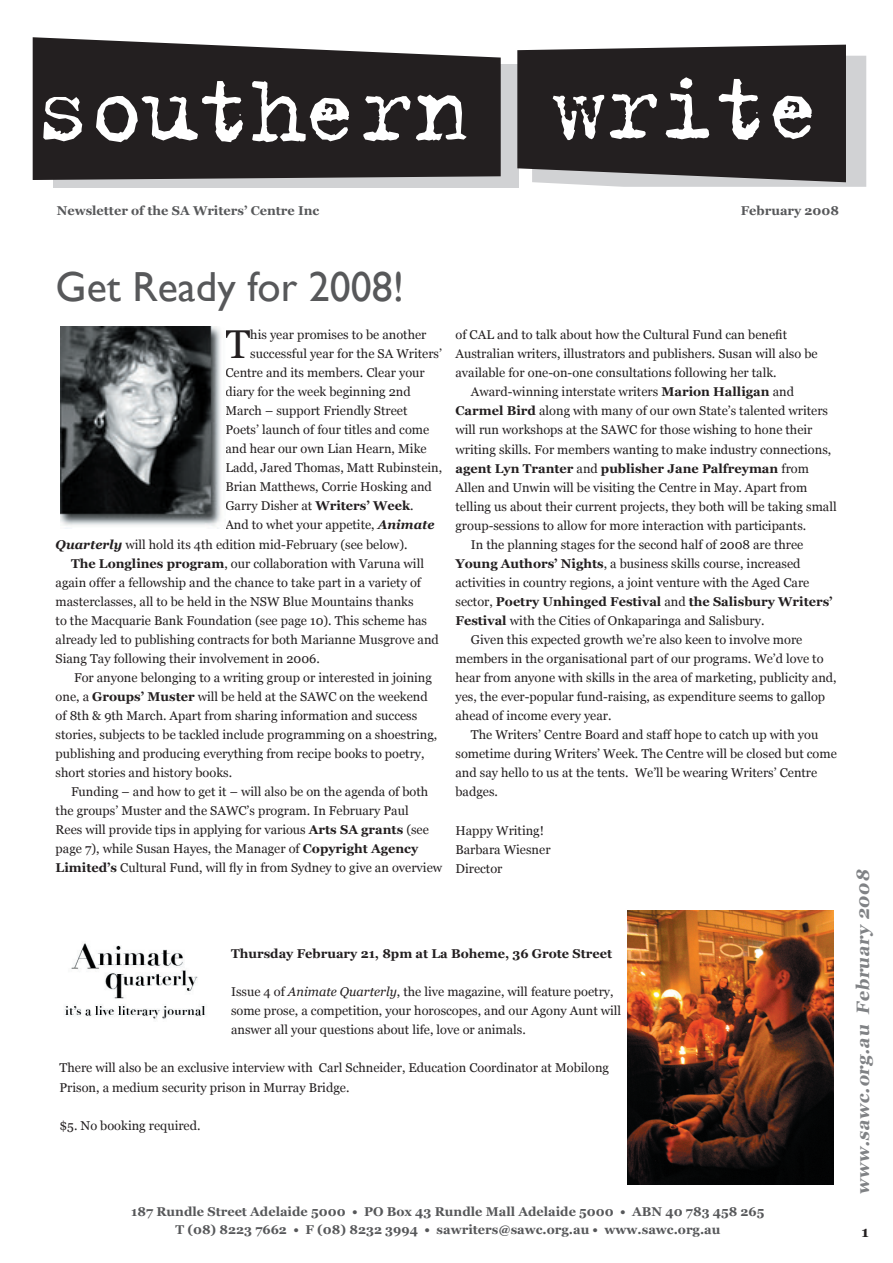
<style>
.page{position:relative;width:893px;height:1263px;background:#fff}
.page>*{position:absolute;margin:0;border:0;box-sizing:border-box;transform-origin:0 0}
.t1{font:42px "Gill Sans";color:#57585a}
.t2{font:40.2px "Georgia";color:#231f20}
.t3{font:italic 700 18px "Georgia";color:#808285}
.t4{font:700 15px "Georgia";color:#231f20}
.t5{font:12.75px/19px "Georgia";color:#231f20}
.t6{font:700 12.75px/18px "Georgia";color:#57585a;text-align:center}
.t7{font:700 12.75px "Georgia";color:#231f20}
.s1{font-weight:700}
.s2{font-weight:700;font-style:italic}
.s3{font-weight:400}
.s4{font-style:italic}
</style>
<div class="page">
<div style="left:53px;top:64px;width:465px;height:124px;background:#d1d2d4"></div>
<svg style="left:33px;top:37px;width:468px;height:143px;background:#3e3a3b"></svg>
<svg style="left:43px;top:97px;width:39px;height:44px;background:#838181"></svg>
<svg style="left:96px;top:81px;width:147px;height:61px;background:#646262"></svg>
<svg style="left:252px;top:81px;width:97px;height:61px;background:#6c696a"></svg>
<svg style="left:363px;top:94px;width:104px;height:47px;background:#726f70"></svg>
<svg style="left:517px;top:45px;width:349px;height:142px;background:#524f50"></svg>
<img style="left:64px;top:943px;width:142px;height:77px">
<img style="left:628px;top:910px;width:205px;height:274px">
<img style="left:60px;top:326px;width:161px;height:203px">
<p class="t6" style="left:57px;top:202px;width:264px">Newsletter of the SA Writers’ Centre Inc</p>
<p class="t6" style="left:741px;top:202px;width:100px">February 2008</p>
<h1 class="t1" style="left:56px;top:262px;width:350px">Get Ready for 2008!</h1>
<h2 class="t2" style="left:225px;top:321px;width:26px">T</h2>
<p class="t5" style="left:250px;top:325px;width:178px">his year promises to be another</p>
<p class="t5" style="left:250px;top:344px;width:193px">successful year for the SA Writers’</p>
<p class="t5" style="left:225px;top:363px;width:201px">Centre and its members. Clear your</p>
<p class="t5" style="left:225px;top:382px;width:187px">diary for the week beginning 2nd</p>
<p class="t5" style="left:225px;top:401px;width:184px">March – support Friendly Street</p>
<p class="t5" style="left:225px;top:420px;width:205px">Poets’ launch of four titles and come</p>
<p class="t5" style="left:225px;top:439px;width:203px">and hear our own Lian Hearn, Mike</p>
<p class="t5" style="left:225px;top:458px;width:218px">Ladd, Jared Thomas, Matt Rubinstein,</p>
<p class="t5" style="left:225px;top:477px;width:208px">Brian Matthews, Corrie Hosking and</p>
<p class="t5" style="left:225px;top:496px;width:190px">Garry Disher at <span class="s1">Writers’ Week</span>.</p>
<p class="t5" style="left:225px;top:515px;width:211px">And to whet your appetite, <span class="s2">Animate</span></p>
<p class="t5" style="left:56px;top:534px;width:353px"><span class="s2">Quarterly</span> will hold its 4th edition mid-February (see below).</p>
<p class="t5" style="left:71px;top:554px;width:354px"><span class="s1">The Longlines program</span>, our collaboration with Varuna will</p>
<p class="t5" style="left:56px;top:573px;width:367px">again offer a fellowship and the chance to take part in a variety of</p>
<p class="t5" style="left:56px;top:592px;width:359px">masterclasses, all to be held in the NSW Blue Mountains thanks</p>
<p class="t5" style="left:56px;top:611px;width:373px">to the Macquarie Bank Foundation (see page 10). This scheme has</p>
<p class="t5" style="left:56px;top:630px;width:385px">already led to publishing contracts for both Marianne Musgrove and</p>
<p class="t5" style="left:56px;top:649px;width:266px">Siang Tay following their involvement in 2006.</p>
<p class="t5" style="left:74px;top:668px;width:359px">For anyone belonging to a writing group or interested in joining</p>
<p class="t5" style="left:56px;top:687px;width:374px">one, a <span class="s1">Groups’ Muster</span> will be held at the SAWC on the weekend</p>
<p class="t5" style="left:56px;top:706px;width:363px">of 8th &amp; 9th March. Apart from sharing information and success</p>
<p class="t5" style="left:56px;top:725px;width:383px">stories, subjects to be tackled include programming on a shoestring,</p>
<p class="t5" style="left:56px;top:744px;width:370px">publishing and producing everything from recipe books to poetry,</p>
<p class="t5" style="left:56px;top:763px;width:178px">short stories and history books.</p>
<p class="t5" style="left:71px;top:782px;width:359px">Funding – and how to get it – will also be on the agenda of both</p>
<p class="t5" style="left:56px;top:801px;width:354px">the groups’ Muster and the SAWC’s program. In February Paul</p>
<p class="t5" style="left:56px;top:820px;width:375px">Rees will provide tips in applying for various <span class="s1">Arts SA grants</span> (see</p>
<p class="t5" style="left:56px;top:839px;width:364px">page 7), while Susan Hayes, the Manager of <span class="s1">Copyright Agency</span></p>
<p class="t5" style="left:56px;top:858px;width:388px"><span class="s1">Limited’s</span> Cultural Fund, will fly in from Sydney to give an overview</p>
<p class="t5" style="left:455px;top:325px;width:333px">of CAL and to talk about how the Cultural Fund can benefit</p>
<p class="t5" style="left:455px;top:344px;width:364px">Australian writers, illustrators and publishers. Susan will also be</p>
<p class="t5" style="left:455px;top:363px;width:323px">available for one-on-one consultations following her talk.</p>
<p class="t5" style="left:471px;top:382px;width:325px">Award-winning interstate writers <span class="s1">Marion Halligan</span> and</p>
<p class="t5" style="left:455px;top:401px;width:374px"><span class="s1">Carmel Bird</span> along with many of our own State’s talented writers</p>
<p class="t5" style="left:455px;top:420px;width:358px">will run workshops at the SAWC for those wishing to hone their</p>
<p class="t5" style="left:455px;top:440px;width:377px">writing skills. For members wanting to make industry connections,</p>
<p class="t7" style="left:455px;top:461px;width:355px">agent Lyn Tranter <span class="s3">and</span> publisher Jane Palfreyman <span class="s3">from</span></p>
<p class="t5" style="left:455px;top:478px;width:353px">Allen and Unwin will be visiting the Centre in May. Apart from</p>
<p class="t5" style="left:455px;top:497px;width:383px">telling us about their current projects, they both will be taking small</p>
<p class="t5" style="left:455px;top:516px;width:352px">group-sessions to allow for more interaction with participants.</p>
<p class="t5" style="left:471px;top:535px;width:334px">In the planning stages for the second half of 2008 are three</p>
<p class="t5" style="left:455px;top:554px;width:346px"><span class="s1">Young Authors’ Nights</span>, a business skills course, increased</p>
<p class="t5" style="left:455px;top:573px;width:355px">activities in country regions, a joint venture with the Aged Care</p>
<p class="t7" style="left:455px;top:594px;width:379px"><span class="s3">sector,</span> Poetry Unhinged Festival <span class="s3">and</span> the Salisbury Writers’</p>
<p class="t5" style="left:455px;top:611px;width:311px"><span class="s1">Festival</span> with the Cities of Onkaparinga and Salisbury.</p>
<p class="t5" style="left:471px;top:630px;width:333px">Given this expected growth we’re also keen to involve more</p>
<p class="t5" style="left:455px;top:649px;width:370px">members in the organisational part of our programs. We’d love to</p>
<p class="t5" style="left:455px;top:668px;width:383px">hear from anyone with skills in the area of marketing, publicity and,</p>
<p class="t5" style="left:455px;top:687px;width:371px">yes, the ever-popular fund-raising, as expenditure seems to gallop</p>
<p class="t5" style="left:455px;top:706px;width:158px">ahead of income every year.</p>
<p class="t5" style="left:471px;top:725px;width:349px">The Writers’ Centre Board and staff hope to catch up with you</p>
<p class="t5" style="left:455px;top:744px;width:383px">sometime during Writers’ Week. The Centre will be closed but come</p>
<p class="t5" style="left:455px;top:763px;width:363px">and say hello to us at the tents. We’ll be wearing Writers’ Centre</p>
<p class="t5" style="left:455px;top:782px;width:44px">badges.</p>
<p class="t5" style="left:455px;top:821px;width:97px">Happy Writing!<br>Barbara Wiesner<br>Director</p>
<p class="t7" style="left:231px;top:946px;width:383px">Thursday February 21, 8pm at La Boheme, 36 Grote Street</p>
<p class="t5" style="left:231px;top:982px;width:392px">Issue 4 of <span class="s4">Animate Quarterly</span>, the live magazine, will feature poetry, some prose, a competition, your horoscopes, and our Agony Aunt will answer all your questions about life, love or animals.</p>
<p class="t5" style="left:60px;top:1058px;width:551px">There will also be an exclusive interview with Carl Schneider, Education Coordinator at Mobilong<br>Prison, a medium security prison in Murray Bridge.</p>
<p class="t5" style="left:60px;top:1116px;width:143px">$5. No booking required.</p>
<p class="t6" style="left:131px;top:1202px;width:635px">187 Rundle Street Adelaide 5000 • PO Box 43 Rundle Mall Adelaide 5000 • ABN 40 783 458 265<br>T (08) 8223 7662 • F (08) 8232 3994 • sawriters@sawc.org.au • www.sawc.org.au</p>
<h3 class="t3" style="left:853px;top:1195px;width:330px;rotate:-90deg">www.sawc.org.au February 2008</h3>
<p class="t4" style="left:862px;top:1224px;width:9px">1</p>
</div>
